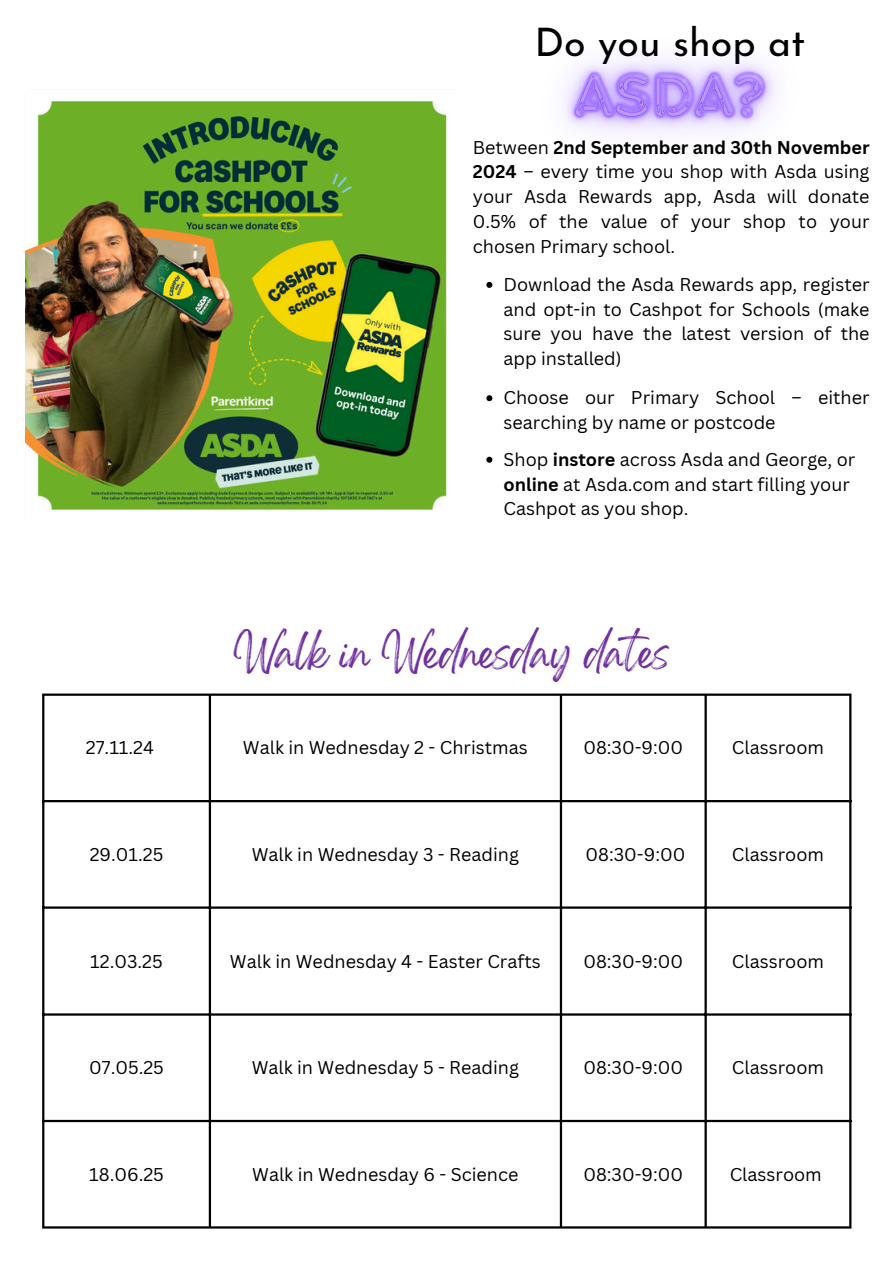
<style>
.page{position:relative;width:894px;height:1264px;background:#fff}
.page>*{position:absolute;margin:0;border:0;box-sizing:border-box;transform-origin:0 0}
.t1{font:39.3px "Josefin Sans";color:#000}
.t2{font:31.5px "Gellatio";color:#7030a0}
.t3{font:18px/24.8px "Canva Sans";color:#000;text-align:justify}
.s1{font-weight:700}
</style>
<div class="page">
<hr style="left:42px;top:695px;width:2px;height:531px;background:#000">
<hr style="left:209px;top:695px;width:2px;height:531px;background:#000">
<hr style="left:559px;top:695px;width:3px;height:531px;background:#000">
<hr style="left:704px;top:695px;width:2px;height:531px;background:#000">
<hr style="left:849px;top:695px;width:2px;height:531px;background:#000">
<hr style="left:42px;top:693px;width:809px;height:2px;background:#000">
<hr style="left:42px;top:800px;width:809px;height:2px;background:#000">
<hr style="left:42px;top:906px;width:809px;height:2px;background:#000">
<hr style="left:42px;top:1013px;width:809px;height:2px;background:#000">
<hr style="left:42px;top:1119px;width:809px;height:3px;background:#000">
<hr style="left:42px;top:1226px;width:809px;height:2px;background:#000">
<img style="left:26px;top:101px;width:421px;height:409px">
<img style="left:562px;top:58px;width:215px;height:76px">
<svg style="left:486px;top:282px;width:6px;height:6px"></svg>
<svg style="left:486px;top:395px;width:6px;height:6px"></svg>
<svg style="left:486px;top:457px;width:6px;height:6px"></svg>
<p class="t1" style="left:534px;top:26px;width:272px">Do you shop at</p>
<p class="t3" style="left:472px;top:134px;width:398px">Between <span class="s1">2nd September and 30th November 2024</span> – every time you shop with Asda using your Asda Rewards app, Asda will donate 0.5% of the value of your shop to your chosen Primary school.</p>
<p class="t3" style="left:503px;top:271px;width:367px">Download the Asda Rewards app, register and opt-in to Cashpot for Schools (make sure you have the latest version of the app installed)</p>
<p class="t3" style="left:503px;top:385px;width:367px">Choose our Primary School – either searching by name or postcode</p>
<p class="t3" style="left:503px;top:446px;width:353px;text-align:left">Shop <span class="s1">instore</span> across Asda and George, or <span class="s1">online</span> at Asda.com and start filling your<br>Cashpot as you shop.</p>
<p class="t2" style="left:234px;top:646px;width:436px">Walk in Wednesday dates</p>
<p class="t3" style="left:86px;top:735px;width:70px">27.11.24</p>
<h2 class="t3" style="left:243px;top:735px;width:286px">Walk in Wednesday 2 - Christmas</h2>
<p class="t3" style="left:583px;top:735px;width:101px">08:30-9:00</p>
<p class="t3" style="left:731px;top:735px;width:94px">Classroom</p>
<p class="t3" style="left:90px;top:841px;width:75px">29.01.25</p>
<p class="t3" style="left:252px;top:841px;width:268px">Walk in Wednesday 3 - Reading</p>
<h3 class="t3" style="left:585px;top:841px;width:101px">08:30-9:00</h3>
<p class="t3" style="left:731px;top:841px;width:94px">Classroom</p>
<p class="t3" style="left:90px;top:949px;width:74px">12.03.25</p>
<p class="t3" style="left:230px;top:949px;width:312px">Walk in Wednesday 4 - Easter Crafts</p>
<p class="t3" style="left:583px;top:949px;width:101px">08:30-9:00</p>
<p class="t3" style="left:731px;top:949px;width:94px">Classroom</p>
<p class="t3" style="left:89px;top:1054px;width:76px">07.05.25</p>
<p class="t3" style="left:251px;top:1054px;width:269px">Walk in Wednesday 5 - Reading</p>
<p class="t3" style="left:583px;top:1054px;width:101px">08:30-9:00</p>
<p class="t3" style="left:731px;top:1054px;width:94px">Classroom</p>
<p class="t3" style="left:89px;top:1161px;width:76px">18.06.25</p>
<p class="t3" style="left:252px;top:1161px;width:268px">Walk in Wednesday 6 - Science</p>
<p class="t3" style="left:583px;top:1161px;width:101px">08:30-9:00</p>
<p class="t3" style="left:729px;top:1161px;width:94px">Classroom</p>
</div>
